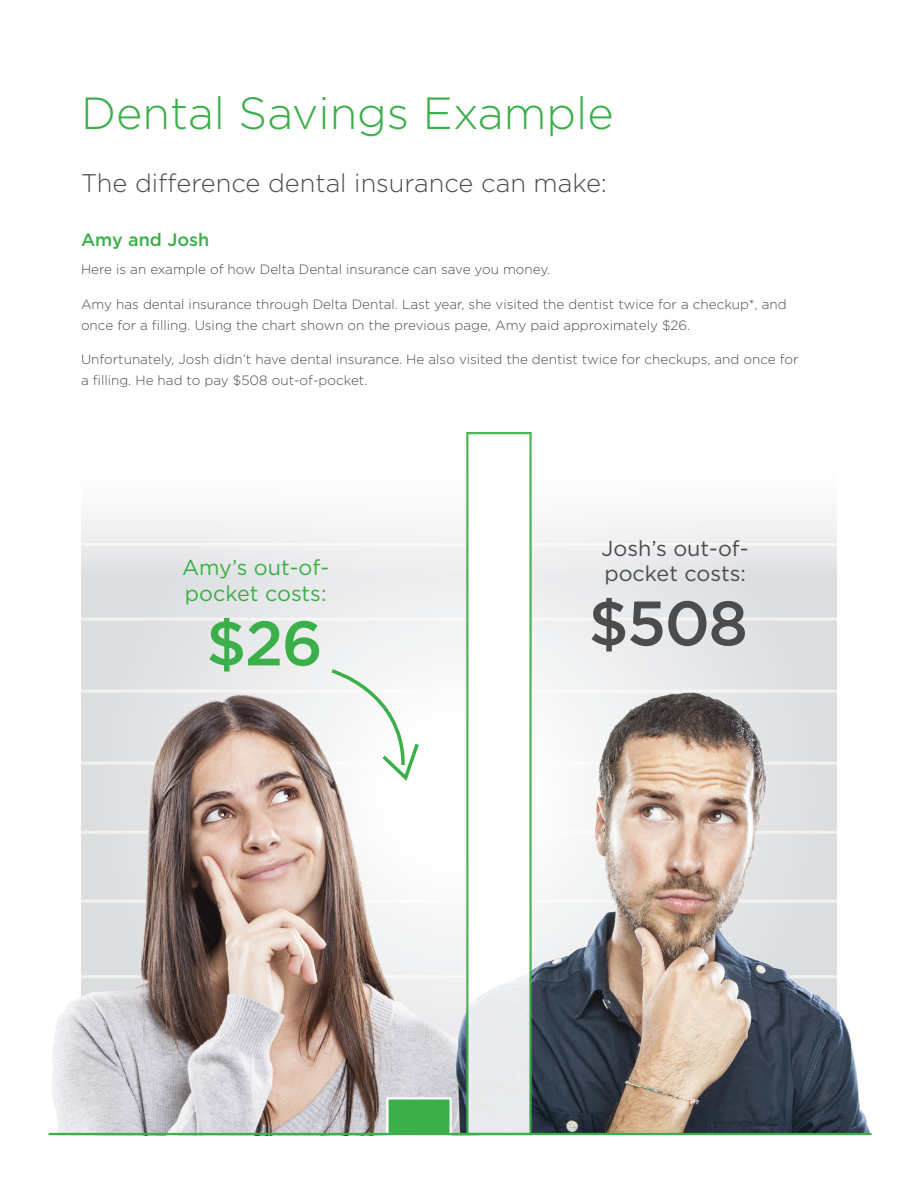
<style>
.page{position:relative;width:918px;height:1188px;background:#fff}
.page>*{position:absolute;margin:0;border:0;box-sizing:border-box;transform-origin:0 0}
.t1{font:500 62.7px "Gotham";color:#4b4c4d}
.t2{font:500 62.7px "Gotham";color:#3baf49}
.t3{font:300 45px "Gotham";color:#3baf49}
.t4{font:300 25.5px "Gotham";color:#4b4c4d}
.t5{font:21.6px/25.8px "Gotham";color:#4b4c4d}
.t6{font:21.6px/25.8px "Gotham";color:#3baf49}
.t7{font:500 18px "Gotham";color:#3baf49}
.t8{font:300 13.5px/21px "Gotham";color:#4b4c4d}
</style>
<div class="page">
<svg style="left:81px;top:518px;width:756px;height:143px"></svg>
<hr style="left:81px;top:618px;width:756px;height:3px;background:#fff">
<hr style="left:81px;top:543px;width:756px;height:3px;background:#fff">
<img style="left:48px;top:655px;width:539px;height:481px">
<img style="left:433px;top:661px;width:439px;height:472px">
<div style="left:466px;top:432px;width:66px;height:703px;background:linear-gradient(to bottom,#fff,#f0f0f2);border:2px solid #3baf49"></div>
<div style="left:386px;top:1097px;width:66px;height:39px;background:#3baf49;border:2px solid #fff"></div>
<hr style="left:49px;top:1133px;width:823px;height:2px;background:#3baf49">
<svg style="left:329px;top:667px;width:93px;height:117px"></svg>
<h2 class="t3" style="left:81px;top:85px;width:534px">Dental Savings Example</h2>
<h3 class="t4" style="left:81px;top:167px;width:528px">The difference dental insurance can make:</h3>
<h3 class="t7" style="left:81px;top:228px;width:130px">Amy and Josh</h3>
<p class="t8" style="left:81px;top:258px;width:471px">Here is an example of how Delta Dental insurance can save you money.</p>
<p class="t8" style="left:81px;top:293px;width:707px">Amy has dental insurance through Delta Dental. Last year, she visited the dentist twice for a checkup*, and once for a filling. Using the chart shown on the previous page, Amy paid approximately $26.</p>
<p class="t8" style="left:81px;top:348px;width:719px">Unfortunately, Josh didn’t have dental insurance. He also visited the dentist twice for checkups, and once for a filling. He had to pay $508 out-of-pocket.</p>
<h3 class="t6" style="left:182px;top:554px;width:149px">Amy’s out-of&shy;pocket costs:</h3>
<h1 class="t2" style="left:206px;top:602px;width:118px">$26</h1>
<h3 class="t5" style="left:602px;top:535px;width:149px">Josh’s out-of&shy;pocket costs:</h3>
<h1 class="t1" style="left:588px;top:582px;width:161px">$508</h1>
</div>
